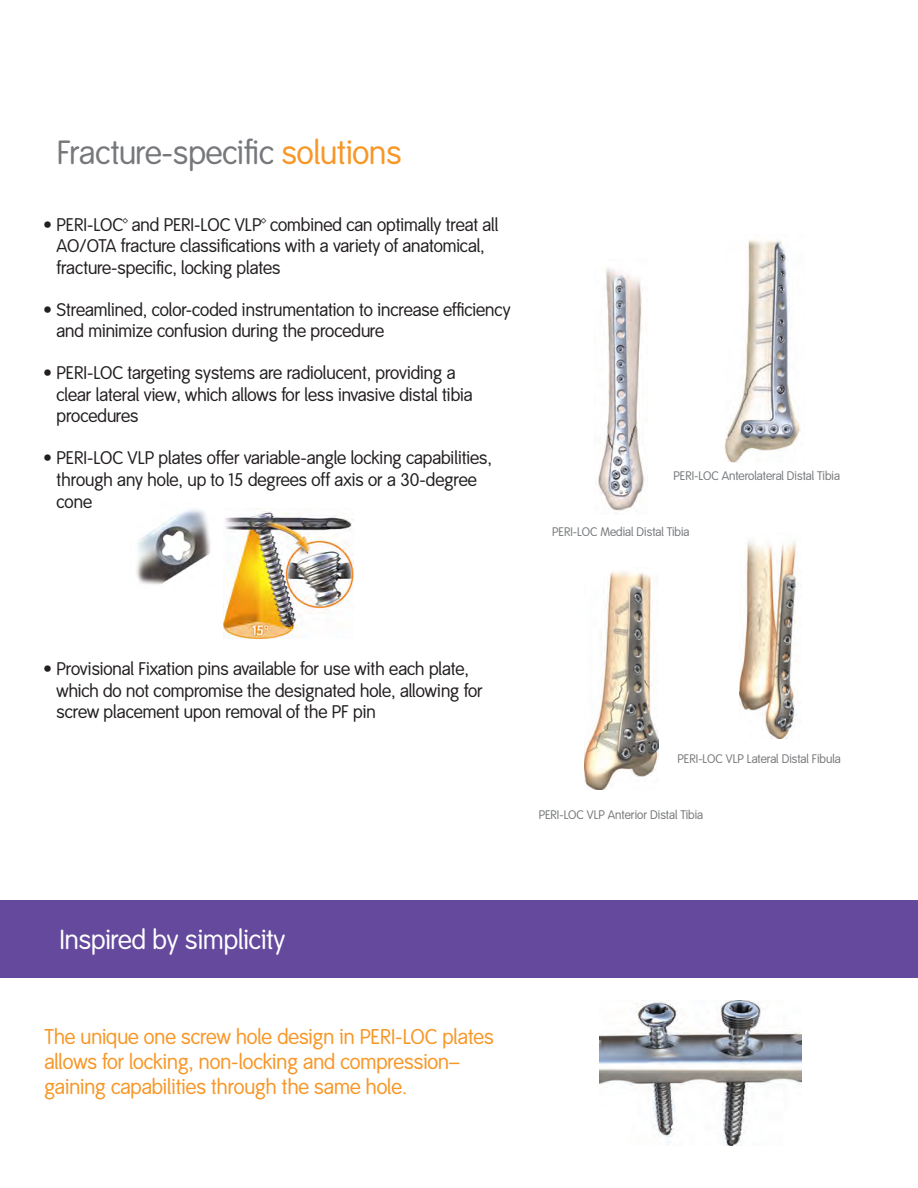
<style>
.page{position:relative;width:918px;height:1188px;background:#fff}
.page>*{position:absolute;margin:0;border:0;box-sizing:border-box;transform-origin:0 0}
.t1{font:33px "Smith&Nephew";color:#76787b}
.t2{font:27px "Smith&Nephew";color:#fff}
.t3{font:21px/25.2px "Smith&Nephew";color:#f79727}
.t4{font:18px/21.6px "Smith&Nephew";color:#231f20}
.t5{font:12.15px "Smith&Nephew";color:#76787b}
.s1{color:#f79727}
</style>
<div class="page">
<img style="left:724px;top:239px;width:76px;height:223px">
<img style="left:224px;top:508px;width:130px;height:131px">
<img style="left:136px;top:509px;width:75px;height:76px">
<img style="left:598px;top:268px;width:47px;height:246px">
<img style="left:584px;top:571px;width:75px;height:218px">
<img style="left:740px;top:541px;width:59px;height:198px">
<div style="left:0;top:900px;width:918px;height:77px;background:#64499d"></div>
<img style="left:599px;top:1000px;width:203px;height:145px">
<h1 class="t1" style="left:57px;top:134px;width:346px">Fracture-specific <span class="s1">solutions</span></h1>
<p class="t4" style="left:57px;top:214px;width:443px;text-indent:-13px">• PERI-LOC™ and PERI-LOC VLP™ combined can optimally treat all<br>AO/OTA fracture classifications with a variety of anatomical, fracture-specific, locking plates</p>
<p class="t4" style="left:57px;top:299px;width:455px;text-indent:-13px">• Streamlined, color-coded instrumentation to increase efficiency and minimize confusion during the procedure</p>
<p class="t4" style="left:57px;top:363px;width:418px;text-indent:-13px">• PERI-LOC targeting systems are radiolucent, providing a clear lateral view, which allows for less invasive distal tibia procedures</p>
<p class="t4" style="left:57px;top:448px;width:437px;text-indent:-13px">• PERI-LOC VLP plates offer variable-angle locking capabilities, through any hole, up to 15 degrees off axis or a 30-degree cone</p>
<p class="t5" style="left:674px;top:469px;width:168px">PERI-LOC Anterolateral Distal Tibia</p>
<p class="t5" style="left:552px;top:525px;width:139px">PERI-LOC Medial Distal Tibia</p>
<p class="t4" style="left:57px;top:658px;width:427px;text-indent:-13px">• Provisional Fixation pins available for use with each plate, which do not compromise the designated hole, allowing for screw placement upon removal of the PF pin</p>
<h2 class="t2" style="left:59px;top:924px;width:227px">Inspired by simplicity</h2>
<p class="t3" style="left:44px;top:1025px;width:451px">The unique one screw hole design in PERI-LOC plates allows for locking, non-locking and compression– gaining capabilities through the same hole.</p>
<p class="t5" style="left:678px;top:751px;width:165px">PERI-LOC VLP Lateral Distal Fibula</p>
<p class="t5" style="left:539px;top:807px;width:166px">PERI-LOC VLP Anterior Distal Tibia</p>
</div>
